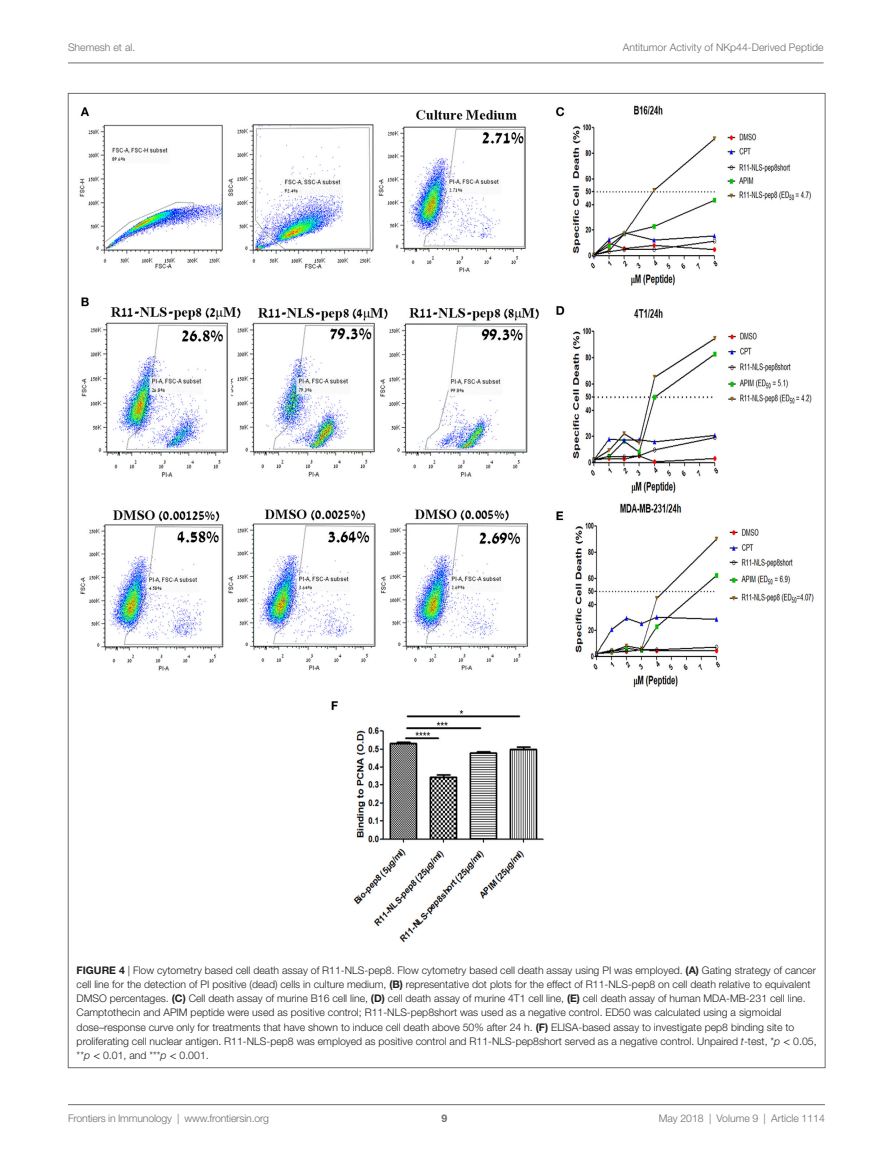
<style>
.page{position:relative;width:893px;height:1170px;background:#fff}
.page>*{position:absolute;margin:0;border:0;box-sizing:border-box;transform-origin:0 0}
.t1{font:300 10.5px/14.2px "Helvetica Neue LT Std";color:#231f20}
.t2{font:300 10.5px "Helvetica Neue LT Std";color:#6c6d70}
.t3{font:700 10.5px "Helvetica Neue LT Std";color:#6c6d70}
.s1{font-weight:700}
.s2{font-style:italic}
.s3{font-family:"STIX General";font-weight:400}
</style>
<div class="page">
<img style="left:79px;top:105px;width:735px;height:838px">
<hr style="left:68px;top:1104px;width:757px;height:1px;background:#6c6d70">
<hr style="left:68px;top:63px;width:756px;height:1px;background:#6c6d70">
<p class="t2" style="left:68px;top:41px;width:69px">Shemesh et al.</p>
<p class="t2" style="left:623px;top:41px;width:202px">Antitumor Activity of NKp44-Derived Peptide</p>
<p class="t1" style="left:77px;top:962px;width:741px"><span class="s1">FIGURE 4</span> | Flow cytometry based cell death assay of R11-NLS-pep8. Flow cytometry based cell death assay using PI was employed. <span class="s1">(A)</span> Gating strategy of cancer cell line for the detection of PI positive (dead) cells in culture medium, <span class="s1">(B)</span> representative dot plots for the effect of R11-NLS-pep8 on cell death relative to equivalent DMSO percentages. <span class="s1">(C)</span> Cell death assay of murine B16 cell line, <span class="s1">(D)</span> cell death assay of murine 4T1 cell line, <span class="s1">(E)</span> cell death assay of human MDA-MB-231 cell line.<br>Camptothecin and APIM peptide were used as positive control; R11-NLS-pep8short was used as a negative control. ED50 was calculated using a sigmoidal dose–response curve only for treatments that have shown to induce cell death above 50% after 24 h. <span class="s1">(F)</span> ELISA-based assay to investigate pep8 binding site to proliferating cell nuclear antigen. R11-NLS-pep8 was employed as positive control and R11-NLS-pep8short served as a negative control. Unpaired <span class="s2">t</span>-test, *<span class="s2">p</span> <span class="s3">&lt;</span> 0.05, **<span class="s2">p</span> <span class="s3">&lt;</span> 0.01, and ***<span class="s2">p</span> <span class="s3">&lt;</span> 0.001.</p>
<p class="t2" style="left:68px;top:1111px;width:203px">Frontiers in Immunology | www.frontiersin.org</p>
<p class="t2" style="left:659px;top:1111px;width:168px">May 2018 | Volume 9 | Article 1114</p>
<p class="t3" style="left:441px;top:1111px;width:7px">9</p>
</div>
